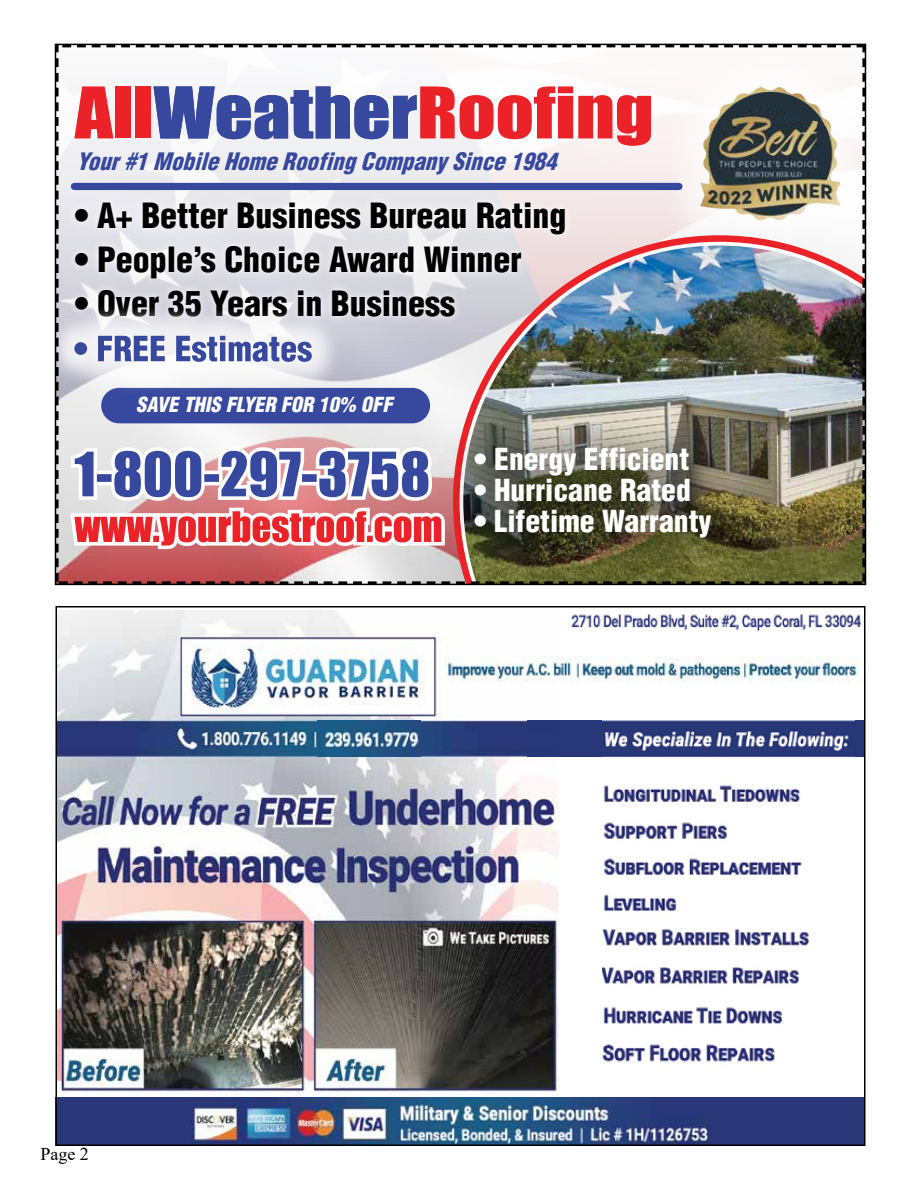
<style>
.page{position:relative;width:918px;height:1188px;background:#fff}
.page>*{position:absolute;margin:0;border:0;box-sizing:border-box;transform-origin:0 0}
.t1{font:900 condensed 33.9px "Helvetica";color:#000}
.t2{font:900 condensed 29.7px "Helvetica";color:#fff}
.t3{font:italic 900 condensed 23.55px "Helvetica";color:#37499e}
.t4{font:italic 900 condensed 20.25px "Helvetica";color:#fff}
.t5{font:18px "Times New Roman";color:#000}
</style>
<div class="page">
<img style="left:56px;top:606px;width:810px;height:540px">
<img style="left:58px;top:47px;width:805px;height:535px">
<svg style="left:54px;top:244px;width:258px;height:175px"></svg>
<p class="t3" style="left:76px;top:146px;width:490px">Your#1MobileHomeRoofingCompanySince1984</p>
<p class="t1" style="left:74px;top:195px;width:494px">• A+ Better Business Bureau Rating</p>
<p class="t1" style="left:74px;top:238px;width:449px">• People’s Choice Award Winner</p>
<p class="t1" style="left:74px;top:282px;width:382px">• Over 35 Years in Business</p>
<p class="t4" style="left:136px;top:392px;width:263px">SAVE THIS FLYER FOR 10% OFF</p>
<p class="t2" style="left:474px;top:441px;width:216px">• Energy Efficient</p>
<p class="t2" style="left:474px;top:472px;width:218px">• Hurricane Rated</p>
<p class="t2" style="left:474px;top:503px;width:239px">• Lifetime Warranty</p>
<p class="t5" style="left:40px;top:1141px;width:50px">Page 2</p>
</div>
